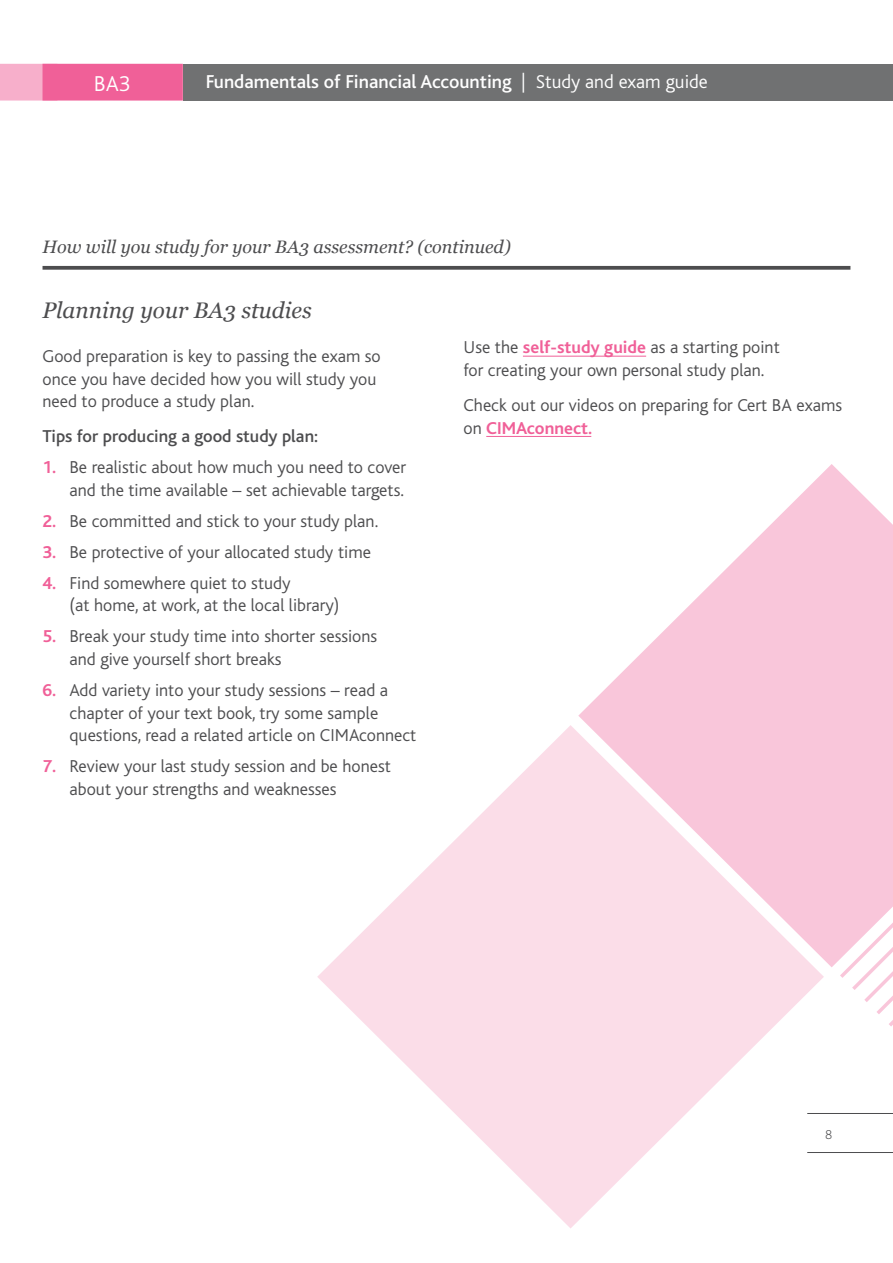
<style>
.page{position:relative;width:893px;height:1263px;background:#fff}
.page>*{position:absolute;margin:0;border:0;box-sizing:border-box;transform-origin:0 0}
.t1{font:italic 22.5px "Georgia";color:#4d4d4f}
.t2{font:300 22.5px "Bliss";color:#fff}
.t3{font:500 19.5px "Bliss";color:#fff}
.t4{font:300 18px/22.5px "Bliss";color:#4d4d4f}
.t5{font:italic 18px "Georgia";color:#4d4d4f}
.t6{font:500 18px "Bliss";color:#4d4d4f}
.t7{font:200 13.5px "Bliss";color:#4d4d4f}
.s1{font-weight:300}
.s2{font-weight:700;color:#f06098}
</style>
<div class="page">
<svg style="left:43px;top:266px;width:807px;height:4px;background:#5a5a5c"></svg>
<hr style="left:523px;top:356px;width:123px;height:1px;background:#f06098">
<hr style="left:486px;top:436px;width:105px;height:1px;background:#f06098">
<svg style="left:578px;top:464px;width:315px;height:503px;fill:#f9c6da"></svg>
<svg style="left:317px;top:725px;width:507px;height:503px;fill:#fbdde8"></svg>
<svg style="left:836px;top:717px;width:57px;height:310px"></svg>
<hr style="left:807px;top:1113px;width:86px;height:1px;background:#4d4d4f">
<hr style="left:807px;top:1152px;width:86px;height:1px;background:#4d4d4f">
<div style="left:183px;top:64px;width:710px;height:37px;background:#707172"></div>
<div style="left:0;top:64px;width:57px;height:37px;background:#f7afcb"></div>
<div style="left:43px;top:64px;width:140px;height:37px;background:#f06098"></div>
<p class="t2" style="left:94px;top:72px;width:38px">BA3</p>
<p class="t3" style="left:206px;top:72px;width:504px">Fundamentals of Financial Accounting <span class="s1">| Study and exam guide</span></p>
<p class="t5" style="left:43px;top:234px;width:470px">How will you study for your BA3 assessment? (continued)</p>
<p class="t1" style="left:43px;top:294px;width:271px">Planning your BA3 studies</p>
<p class="t4" style="left:43px;top:345px;width:340px">Good preparation is key to passing the exam so once you have decided how you will study you need to produce a study plan.</p>
<p class="t6" style="left:43px;top:427px;width:277px">Tips for producing a good study plan:</p>
<p class="t4" style="left:43px;top:457px;width:365px;text-align:right"><span class="s2">1.</span> Be realistic about how much you need to cover and the time available – set achievable targets.</p>
<p class="t4" style="left:43px;top:510px;width:337px"><span class="s2">2.</span> Be committed and stick to your study plan.</p>
<p class="t4" style="left:43px;top:541px;width:330px"><span class="s2">3.</span> Be protective of your allocated study time</p>
<p class="t4" style="left:70px;top:572px;width:271px;text-indent:-27px"><span class="s2">4.</span> Find somewhere quiet to study<br>(at home, at work, at the local library)</p>
<p class="t4" style="left:70px;top:626px;width:309px;text-indent:-27px"><span class="s2">5.</span> Break your study time into shorter sessions and give yourself short breaks</p>
<p class="t4" style="left:70px;top:679px;width:348px;text-indent:-27px"><span class="s2">6.</span> Add variety into your study sessions – read a chapter of your text book, try some sample questions, read a related article on CIMAconnect</p>
<p class="t4" style="left:70px;top:755px;width:323px;text-indent:-27px"><span class="s2">7.</span> Review your last study session and be honest about your strengths and weaknesses</p>
<p class="t4" style="left:463px;top:337px;width:318px">Use the <span class="s2">self-study guide</span> as a starting point for creating your own personal study plan.</p>
<p class="t4" style="left:463px;top:394px;width:380px">Check out our videos on preparing for Cert BA exams on <span class="s2">CIMAconnect.</span></p>
<p class="t7" style="left:825px;top:1128px;width:8px">8</p>
</div>
